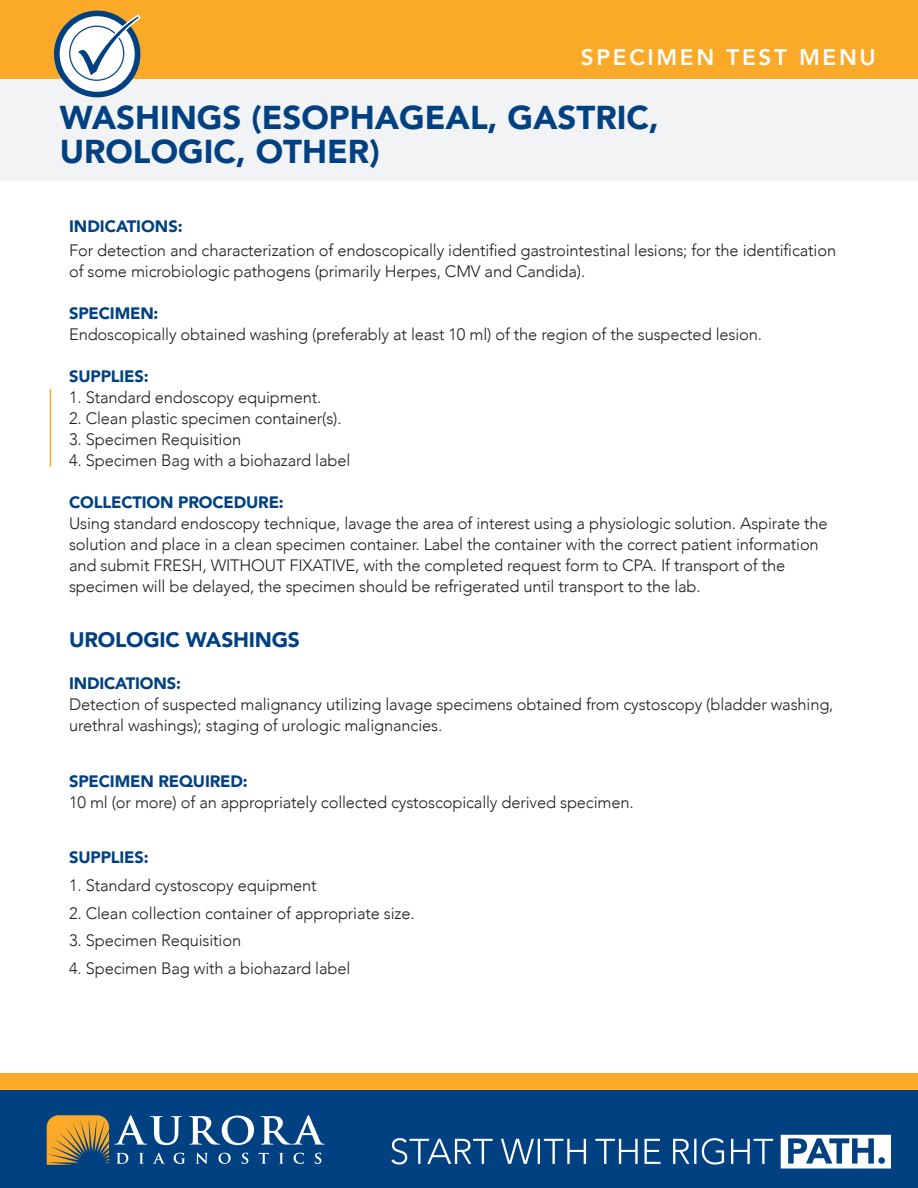
<style>
.page{position:relative;width:918px;height:1188px;background:#fff}
.page>*{position:absolute;margin:0;border:0;box-sizing:border-box;transform-origin:0 0}
.t1{font:900 33px/34.5px "Avenir";color:#014181}
.t2{font:800 22.5px "Avenir";letter-spacing:.12em;color:#fff}
.t3{font:900 21px "Avenir";letter-spacing:-.01em;color:#014181}
.t4{font:300 16.5px/21px "Avenir";letter-spacing:-.01em;color:#231f20}
.t5{font:900 16.5px "Avenir";letter-spacing:-.01em;color:#014181}
</style>
<div class="page">
<div style="left:0;top:78px;width:918px;height:102px;background:#f2f3f4"></div>
<hr style="left:50px;top:389px;width:1px;height:78px;background:#faa928">
<div style="left:0;top:0;width:918px;height:78px;background:#faa928"></div>
<div style="left:54px;top:11px;width:86px;height:86px;background:#014181;border-radius:50%"></div>
<div style="left:60px;top:16px;width:75px;height:76px;background:#fff;border-radius:50%"></div>
<svg style="left:73px;top:13px;width:69px;height:67px"></svg>
<div style="left:0;top:1074px;width:918px;height:17px;background:#faa928"></div>
<div style="left:0;top:1091px;width:918px;height:97px;background:#014181"></div>
<svg style="left:673px;top:1138px;width:51px;height:27px"></svg>
<svg style="left:731px;top:1139px;width:42px;height:25px"></svg>
<svg style="left:645px;top:1139px;width:15px;height:25px"></svg>
<svg style="left:595px;top:1139px;width:43px;height:25px"></svg>
<svg style="left:391px;top:1138px;width:102px;height:27px"></svg>
<svg style="left:781px;top:1135px;width:110px;height:34px"></svg>
<svg style="left:47px;top:1115px;width:278px;height:50px"></svg>
<svg style="left:501px;top:1139px;width:85px;height:25px"></svg>
<p class="t2" style="left:581px;top:40px;width:297px">SPECIMEN TEST MENU</p>
<h1 class="t1" style="left:60px;top:99px;width:601px">WASHINGS (ESOPHAGEAL, GASTRIC,<br>UROLOGIC, OTHER)</h1>
<h2 class="t5" style="left:69px;top:212px;width:115px">INDICATIONS:</h2>
<p class="t4" style="left:69px;top:240px;width:769px">For detection and characterization of endoscopically identified gastrointestinal lesions; for the identification of some microbiologic pathogens (primarily Herpes, CMV and Candida).</p>
<h2 class="t5" style="left:69px;top:299px;width:91px">SPECIMEN:</h2>
<p class="t4" style="left:69px;top:324px;width:695px">Endoscopically obtained washing (preferably at least 10 ml) of the region of the suspected lesion.</p>
<h2 class="t5" style="left:69px;top:362px;width:81px">SUPPLIES:</h2>
<p class="t4" style="left:69px;top:387px;width:254px">1. Standard endoscopy equipment.</p>
<p class="t4" style="left:69px;top:408px;width:274px">2. Clean plastic specimen container(s).</p>
<p class="t4" style="left:69px;top:429px;width:174px">3. Specimen Requisition</p>
<p class="t4" style="left:69px;top:450px;width:283px">4. Specimen Bag with a biohazard label</p>
<h2 class="t5" style="left:69px;top:488px;width:216px">COLLECTION PROCEDURE:</h2>
<p class="t4" style="left:69px;top:513px;width:760px">Using standard endoscopy technique, lavage the area of interest using a physiologic solution. Aspirate the solution and place in a clean specimen container. Label the container with the correct patient information and submit FRESH, WITHOUT FIXATIVE, with the completed request form to CPA. If transport of the specimen will be delayed, the specimen should be refrigerated until transport to the lab.</p>
<h2 class="t3" style="left:69px;top:622px;width:232px">UROLOGIC WASHINGS</h2>
<h3 class="t5" style="left:69px;top:669px;width:113px">INDICATIONS:</h3>
<p class="t4" style="left:69px;top:694px;width:766px">Detection of suspected malignancy utilizing lavage specimens obtained from cystoscopy (bladder washing, urethral washings); staging of urologic malignancies.</p>
<h3 class="t5" style="left:69px;top:767px;width:180px">SPECIMEN REQUIRED:</h3>
<p class="t4" style="left:69px;top:792px;width:566px">10 ml (or more) of an appropriately collected cystoscopically derived specimen.</p>
<h3 class="t5" style="left:69px;top:843px;width:81px">SUPPLIES:</h3>
<p class="t4" style="left:69px;top:875px;width:249px">1. Standard cystoscopy equipment</p>
<p class="t4" style="left:69px;top:903px;width:347px">2. Clean collection container of appropriate size.</p>
<p class="t4" style="left:69px;top:930px;width:174px">3. Specimen Requisition</p>
<p class="t4" style="left:69px;top:958px;width:283px">4. Specimen Bag with a biohazard label</p>
</div>
